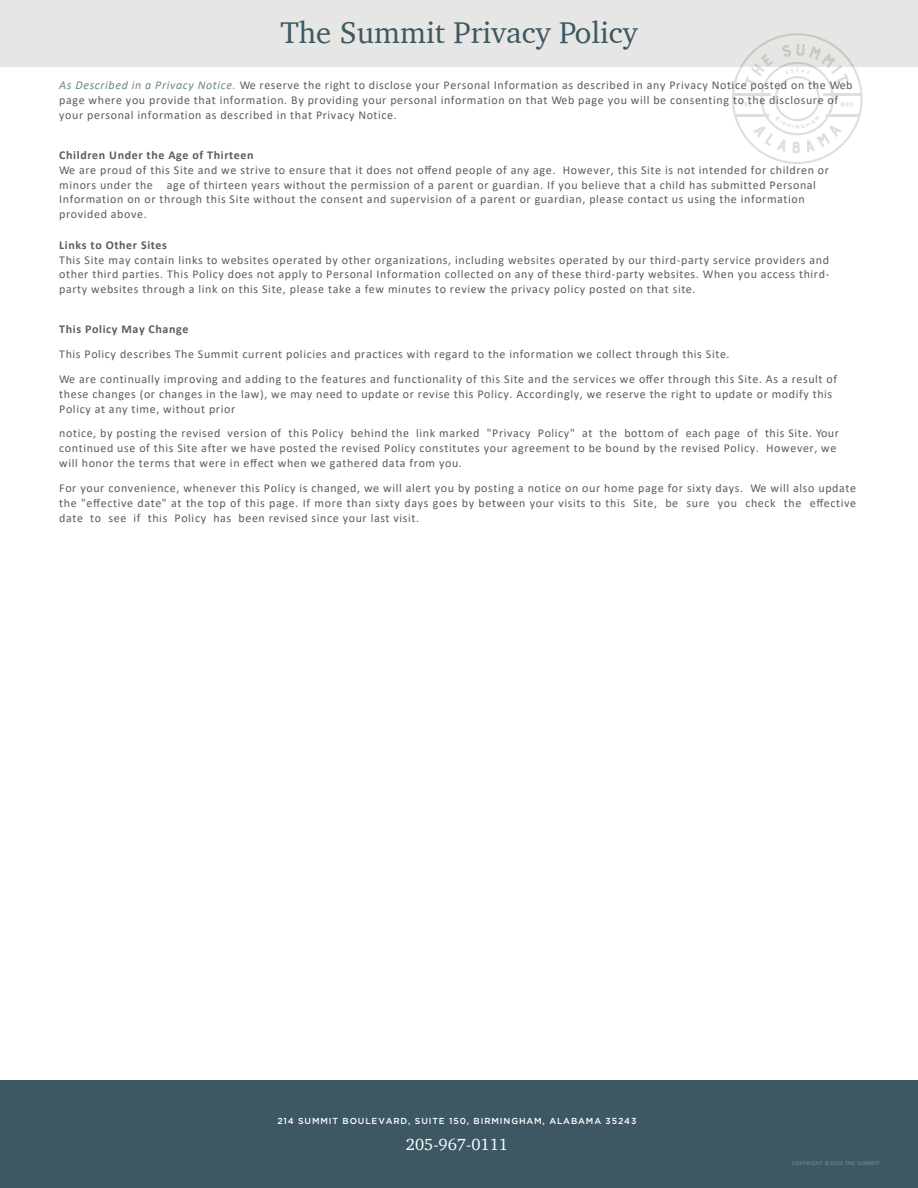
<style>
.page{position:relative;width:918px;height:1188px;background:#fff}
.page>*{position:absolute;margin:0;border:0;box-sizing:border-box;transform-origin:0 0}
.t1{font:30.75px "Charter";color:#3d5863}
.t2{font:16.5px "Charter";color:#fff}
.t3{font:12px/15px "Calibri";letter-spacing:.05em;color:#5b5d59}
.t4{font:700 12px "Calibri";letter-spacing:.05em;color:#5b5d59}
.t5{font:500 8.7px "Gotham";letter-spacing:.1em;color:#fff}
.t6{font:6px "Calibri";letter-spacing:.05em;color:#7a909f}
.s1{font-style:italic;color:#6b8983}
</style>
<div class="page">
<div style="left:0;top:1080px;width:918px;height:108px;background:#3d5863"></div>
<div style="left:0;top:0;width:918px;height:67px;background:#e6e6e4"></div>
<svg style="left:732px;top:33px;width:131px;height:131px"></svg>
<h1 class="t1" style="left:280px;top:6px;width:359px">The Summit Privacy Policy</h1>
<p class="t3" style="left:59px;top:77px;width:795px"><span class="s1">As Described in a Privacy Notice.</span> We reserve the right to disclose your Personal Information as described in any Privacy Notice posted on the Web page where you provide that information. By providing your personal information on that Web page you will be consenting to the disclosure of your personal information as described in that Privacy Notice.</p>
<p class="t4" style="left:59px;top:146px;width:196px">Children Under the Age of Thirteen</p>
<p class="t3" style="left:59px;top:162px;width:771px">We are proud of this Site and we strive to ensure that it does not offend people of any age. However, this Site is not intended for children or minors under the age of thirteen years without the permission of a parent or guardian. If you believe that a child has submitted Personal Information on or through this Site without the consent and supervision of a parent or guardian, please contact us using the information provided above.</p>
<p class="t4" style="left:59px;top:236px;width:109px">Links to Other Sites</p>
<p class="t3" style="left:59px;top:252px;width:772px;text-align:justify">This Site may contain links to websites operated by other organizations, including websites operated by our third-party service providers and other third parties. This Policy does not apply to Personal Information collected on any of these third-party websites. When you access third&shy;party websites through a link on this Site, please take a few minutes to review the privacy policy posted on that site.</p>
<p class="t4" style="left:59px;top:321px;width:131px">This Policy May Change</p>
<p class="t3" style="left:59px;top:341px;width:779px;line-height:24.8px">This Policy describes The Summit current policies and practices with regard to the information we collect through this Site.<br>We are continually improving and adding to the features and functionality of this Site and the services we offer through this Site. As a result of</p>
<p class="t3" style="left:59px;top:386px;width:775px">these changes (or changes in the law), we may need to update or revise this Policy. Accordingly, we reserve the right to update or modify this<br>Policy at any time, without prior</p>
<p class="t3" style="left:59px;top:426px;width:781px">notice, by posting the revised version of this Policy behind the link marked "Privacy Policy" at the bottom of each page of this Site. Your continued use of this Site after we have posted the revised Policy constitutes your agreement to be bound by the revised Policy. However, we will honor the terms that were in effect when we gathered data from you.</p>
<p class="t3" style="left:59px;top:480px;width:798px;text-align:justify">For your convenience, whenever this Policy is changed, we will alert you by posting a notice on our home page for sixty days. We will also update the "effective date" at the top of this page. If more than sixty days goes by between your visits to this Site, be sure you check the effective date to see if this Policy has been revised since your last visit.</p>
<p class="t5" style="left:277px;top:1116px;width:361px">214 SUMMIT BOULEVARD, SUITE 150, BIRMINGHAM, ALABAMA 35243</p>
<h2 class="t2" style="left:406px;top:1130px;width:104px">205-967-0111</h2>
<p class="t6" style="left:792px;top:1159px;width:89px">COPYRIGHT ©2022 THE SUMMIT</p>
</div>
